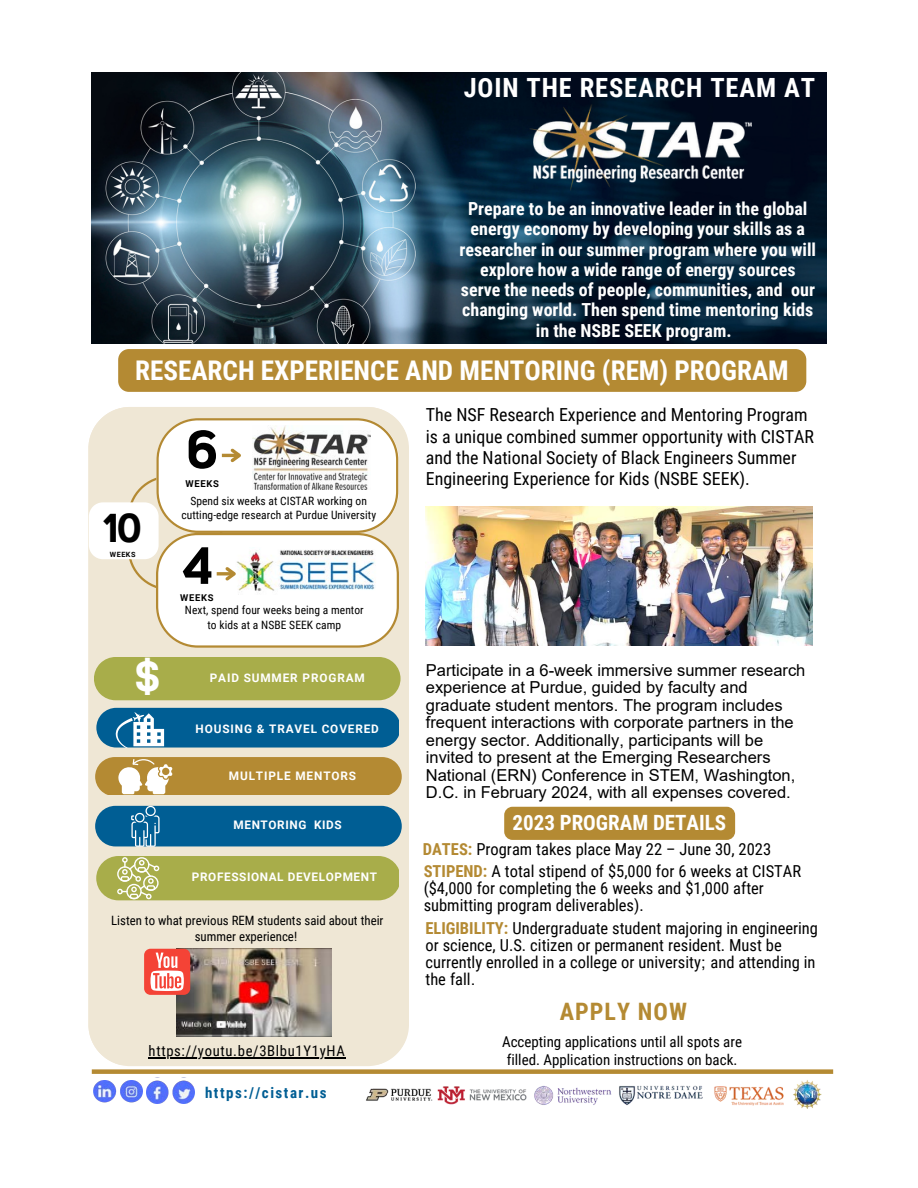
<style>
.page{position:relative;width:918px;height:1188px;background:#fff}
.page>*{position:absolute;margin:0;border:0;box-sizing:border-box;transform-origin:0 0}
.t1{font:700 52.8px "Gabriel Sans Cond";color:#000}
.t2{font:700 52.35px "Gabriel Sans Cond";color:#000}
.t3{font:700 42px "Gabriel Sans Cond";color:#fff}
.t4{font:700 40.35px "Gabriel Sans Cond";color:#000}
.t5{font:700 27.15px "Roboto Condensed";color:#fff}
.t6{font:700 26.55px "Roboto Condensed";letter-spacing:.035em;color:#fff}
.t7{font:700 24px "Roboto Condensed";letter-spacing:.045em;color:#b48a33}
.t8{font:700 21px "Roboto Condensed";color:#fff}
.t9{font:700 18px/20.2px "Roboto Condensed";color:#fff;text-align:center}
.t10{font:18px/21.3px "Roboto Condensed";color:#000}
.t11{font:16.5px/17.5px "Arial";color:#000}
.t12{font:16.5px/17.1px "Roboto Condensed";color:#000}
.t13{font:15px/18px "Roboto Condensed";color:#000;text-align:center}
.t14{font:700 15px "Roboto Condensed";letter-spacing:.1em;color:#005e94}
.t15{font:14.7px "Roboto Condensed";letter-spacing:.045em;color:#000}
.t16{font:12.9px/16px "Roboto Condensed";color:#000;text-align:center}
.t17{font:700 11.85px "Roboto";letter-spacing:.075em;color:#fff}
.t18{font:700 11.85px "Roboto";letter-spacing:.05em;color:#fff}
.t19{font:11.55px/14.1px "Roboto Condensed";letter-spacing:.005em;color:#000;text-align:center}
.t20{font:700 9.45px "Roboto";letter-spacing:.075em;color:#000}
.t21{font:700 7.2px "Roboto";letter-spacing:.075em;color:#000}
.s1{font-weight:700;color:#b48a33}
.s2{font-family:"Arial"}
</style>
<div class="page">
<img style="left:92px;top:73px;width:734px;height:271px">
<div style="left:88px;top:407px;width:321px;height:659px;background:#efe7d5"></div>
<svg style="left:96px;top:708px;width:303px;height:40px;background:#186d9c"></svg>
<div style="left:92px;top:1069px;width:741px;height:5px;background:#b48a33"></div>
<img style="left:366px;top:1080px;width:456px;height:29px">
<div style="left:94px;top:657px;width:306px;height:43px;background:#a8ad4a"></div>
<svg style="left:96px;top:856px;width:303px;height:44px;background:#adb155"></svg>
<svg style="left:95px;top:757px;width:306px;height:38px;background:#bb9648"></svg>
<div style="left:95px;top:806px;width:306px;height:40px;background:#005e94;border-radius:20px"></div>
<svg style="left:131px;top:806px;width:29px;height:41px"></svg>
<img style="left:94px;top:1080px;width:48px;height:23px">
<img style="left:146px;top:1080px;width:48px;height:23px">
<img style="left:529px;top:104px;width:223px;height:87px">
<svg style="left:128px;top:418px;width:271px;height:230px"></svg>
<div style="left:89px;top:502px;width:70px;height:57px;background:#fff;border-radius:14px"></div>
<div style="left:118px;top:349px;width:688px;height:43px;background:#b48a33;border-radius:11px"></div>
<img style="left:426px;top:507px;width:387px;height:138px">
<img style="left:176px;top:949px;width:156px;height:87px">
<div style="left:144px;top:949px;width:46px;height:46px;background:#f44336;border-radius:6px"></div>
<svg style="left:151px;top:953px;width:33px;height:38px"></svg>
<hr style="left:149px;top:1058px;width:197px;height:1px;background:#000">
<div style="left:504px;top:807px;width:231px;height:33px;background:#b48a33;border-radius:8px"></div>
<h3 class="t6" style="left:464px;top:73px;width:353px">JOIN THE RESEARCH TEAM AT</h3>
<p class="t9" style="left:460px;top:199px;width:358px">Prepare to be an innovative leader in the global energy economy by developing your skills as a researcher in our summer program where you will explore how a wide range of energy sources serve the needs of people, communities, and our changing world. Then spend time mentoring kids in the NSBE SEEK program.</p>
<h3 class="t5" style="left:135px;top:355px;width:655px">RESEARCH EXPERIENCE AND MENTORING (REM) PROGRAM</h3>
<p class="t10" style="left:426px;top:404px;width:390px">The NSF Research Experience and Mentoring Program is a unique combined summer opportunity with CISTAR and the National Society of Black Engineers Summer Engineering Experience for Kids (NSBE SEEK).</p>
<h1 class="t1" style="left:188px;top:426px;width:33px">6</h1>
<p class="t20" style="left:185px;top:478px;width:35px">WEEKS</p>
<p class="t19" style="left:181px;top:494px;width:196px">Spend six weeks at CISTAR working on cutting-edge research at Purdue University</p>
<h2 class="t2" style="left:183px;top:543px;width:33px">4</h2>
<p class="t20" style="left:180px;top:592px;width:35px">WEEKS</p>
<p class="t19" style="left:185px;top:603px;width:180px">Next, spend four weeks being a mentor to kids at a NSBE SEEK camp</p>
<h3 class="t4" style="left:105px;top:511px;width:40px">10</h3>
<p class="t21" style="left:110px;top:550px;width:27px">WEEKS</p>
<h3 class="t3" style="left:136px;top:658px;width:26px">$</h3>
<p class="t17" style="left:210px;top:671px;width:157px">PAID SUMMER PROGRAM</p>
<p class="t17" style="left:196px;top:722px;width:185px">HOUSING &amp; TRAVEL COVERED</p>
<p class="t17" style="left:229px;top:769px;width:129px">MULTIPLE MENTORS</p>
<p class="t18" style="left:234px;top:818px;width:110px">MENTORING KIDS</p>
<p class="t18" style="left:192px;top:870px;width:187px">PROFESSIONAL DEVELOPMENT</p>
<p class="t16" style="left:111px;top:913px;width:274px">Listen to what previous REM students said about their summer experience!</p>
<p class="t15" style="left:149px;top:1043px;width:198px">https://youtu.be/3Blbu1Y1yHA</p>
<p class="t14" style="left:205px;top:1084px;width:123px">https://cistar.us</p>
<p class="t11" style="left:426px;top:661px;width:381px">Participate in a 6-week immersive summer research experience at Purdue, guided by faculty and graduate student mentors. The program includes frequent interactions with corporate partners in the energy sector. Additionally, participants will be invited to present at the Emerging Researchers National (ERN) Conference in STEM, Washington, D.C. in February 2024, with all expenses covered.</p>
<p class="t8" style="left:513px;top:811px;width:215px">2023 PROGRAM DETAILS</p>
<p class="t12" style="left:423px;top:839px;width:380px;line-height:21.9px"><span class="s1">DATES:</span> Program takes place May 22 – June 30, 2023<br><span class="s1">STIPEND:</span> A total stipend of $5,000 for 6 weeks at CISTAR</p>
<p class="t12" style="left:424px;top:880px;width:342px">($4,000 for completing the 6 weeks and $1,000 after submitting program deliverables).</p>
<p class="t12" style="left:425px;top:920px;width:394px"><span class="s1">ELIGIBILITY:</span> Undergraduate student majoring in engineering or science, U.S. citizen or permanent resident. Must be currently enrolled in a college or university<span class="s2">;</span> and attending in the fall<span class="s2">.</span></p>
<h3 class="t7" style="left:560px;top:998px;width:129px">APPLY NOW</h3>
<p class="t13" style="left:502px;top:1033px;width:241px">Accepting applications until all spots are filled. Application instructions on back.</p>
</div>
